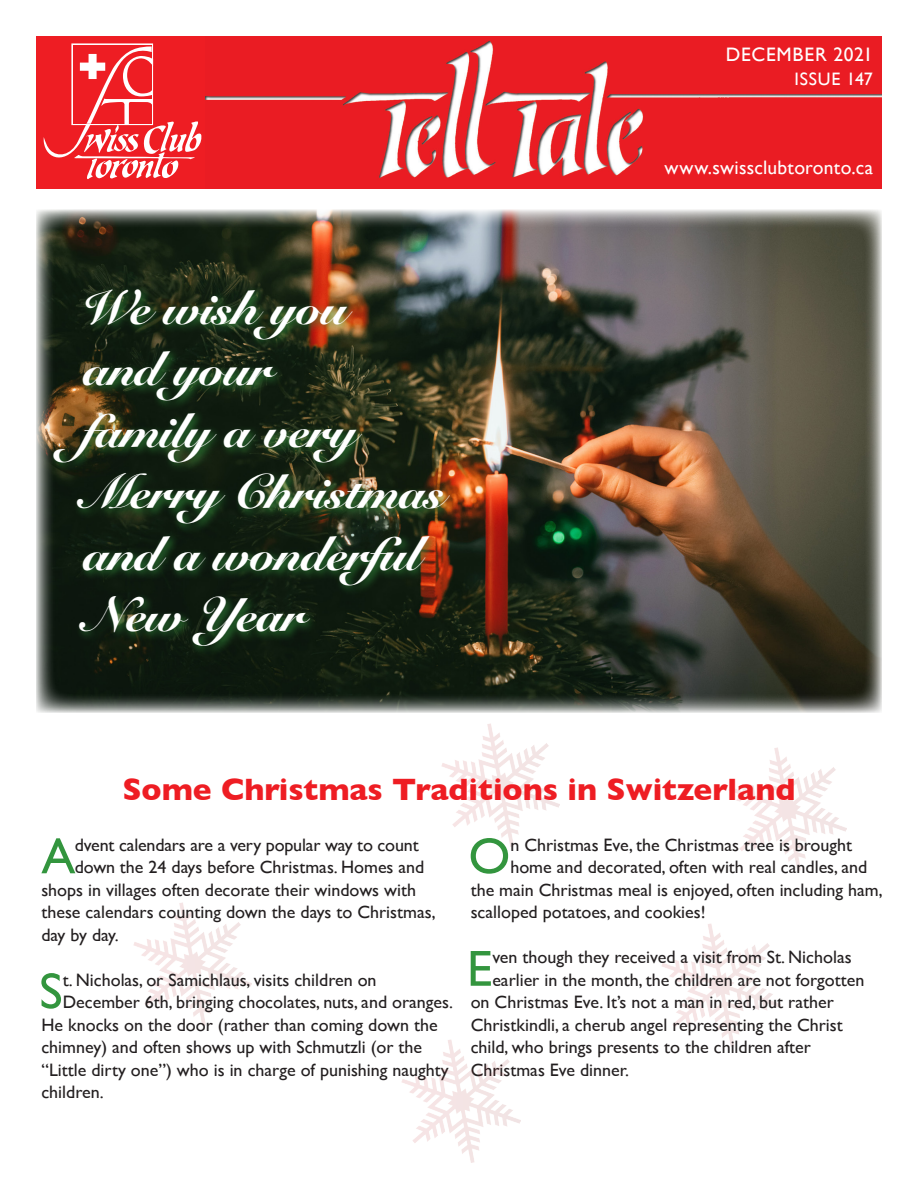
<style>
.page{position:relative;width:918px;height:1188px;background:#fff}
.page>*{position:absolute;margin:0;border:0;box-sizing:border-box;transform-origin:0 0}
.t1{font:51px "Gill Sans";color:#33953e}
.t2{font:48px/61.5px "Snell Roundhand Black Script";letter-spacing:-.01em;color:#fff}
.Heading_1{font:700 31.5px "Gill Sans";color:#ee1d23}
.t3{font:19.5px "Gill Sans";letter-spacing:.015em;color:#fff}
.t4{font:19.5px "Gill Sans";letter-spacing:.035em;color:#fff}
.t5{font:18px "Gill Sans";color:#231f20}
.t6{font:18px "Gill Sans";letter-spacing:.045em;color:#fff}
</style>
<div class="page">
<img style="left:662px;top:924px;width:118px;height:123px">
<img style="left:134px;top:903px;width:118px;height:123px">
<img style="left:729px;top:747px;width:118px;height:123px">
<img style="left:442px;top:724px;width:118px;height:123px">
<div style="left:36px;top:36px;width:846px;height:153px;background:#ee1d23"></div>
<svg style="left:71px;top:43px;width:82px;height:2px"></svg>
<svg style="left:44px;top:45px;width:158px;height:134px"></svg>
<img style="left:205px;top:40px;width:677px;height:138px">
<img style="left:36px;top:210px;width:846px;height:502px">
<div style="left:49px;top:285px;width:411px;height:372px;background:#33953e;opacity:.75"></div>
<img style="left:402px;top:1040px;width:118px;height:123px">
<p class="t4" style="left:726px;top:44px;width:149px">DECEMBER 2021</p>
<p class="t6" style="left:794px;top:69px;width:80px">ISSUE 147</p>
<p class="t2" style="left:83px;top:278px;width:363px">We wish you<br>and your<br>family a very<br>Merry Christmas and a wonderful<br>New Year</p>
<p class="t3" style="left:665px;top:156px;width:210px">www.swissclubtoronto.ca</p>
<p class="Heading_1" style="left:122px;top:764px;width:675px">Some Christmas Traditions in Switzerland</p>
<p class="t1" style="left:41px;top:826px;width:36px">A</p>
<p class="t5" style="left:75px;top:834px;width:345px">dvent calendars are a very popular way to count</p>
<p class="t5" style="left:75px;top:857px;width:351px">down the 24 days before Christmas. Homes and</p>
<p class="t5" style="left:41px;top:879px;width:376px">shops in villages often decorate their windows with</p>
<p class="t5" style="left:41px;top:902px;width:396px">these calendars counting down the days to Christmas,</p>
<p class="t5" style="left:41px;top:924px;width:79px">day by day.</p>
<p class="t1" style="left:39px;top:961px;width:25px">S</p>
<p class="t5" style="left:63px;top:969px;width:315px">t. Nicholas, or Samichlaus, visits children on</p>
<p class="t5" style="left:63px;top:992px;width:392px">December 6th, bringing chocolates, nuts, and oranges.</p>
<p class="t5" style="left:41px;top:1014px;width:398px">He knocks on the door (rather than coming down the</p>
<p class="t5" style="left:41px;top:1037px;width:382px">chimney) and often shows up with Schmutzli (or the</p>
<p class="t5" style="left:41px;top:1059px;width:409px">“Little dirty one”) who is in charge of punishing naughty</p>
<p class="t5" style="left:41px;top:1082px;width:64px">children.</p>
<p class="t1" style="left:468px;top:826px;width:43px">O</p>
<p class="t5" style="left:510px;top:834px;width:343px">n Christmas Eve, the Christmas tree is brought</p>
<p class="t5" style="left:510px;top:857px;width:358px">home and decorated, often with real candles, and</p>
<p class="t5" style="left:471px;top:879px;width:414px">the main Christmas meal is enjoyed, often including ham,</p>
<p class="t5" style="left:471px;top:902px;width:236px">scalloped potatoes, and cookies!</p>
<p class="t1" style="left:467px;top:939px;width:27px">E</p>
<p class="t5" style="left:492px;top:947px;width:361px">ven though they received a visit from St. Nicholas</p>
<p class="t5" style="left:492px;top:969px;width:373px">earlier in the month, the children are not forgotten</p>
<p class="t5" style="left:471px;top:992px;width:365px">on Christmas Eve. It’s not a man in red, but rather</p>
<p class="t5" style="left:471px;top:1014px;width:374px">Christkindli, a cherub angel representing the Christ</p>
<p class="t5" style="left:471px;top:1037px;width:342px">child, who brings presents to the children after</p>
<p class="t5" style="left:471px;top:1059px;width:160px">Christmas Eve dinner.</p>
</div>
